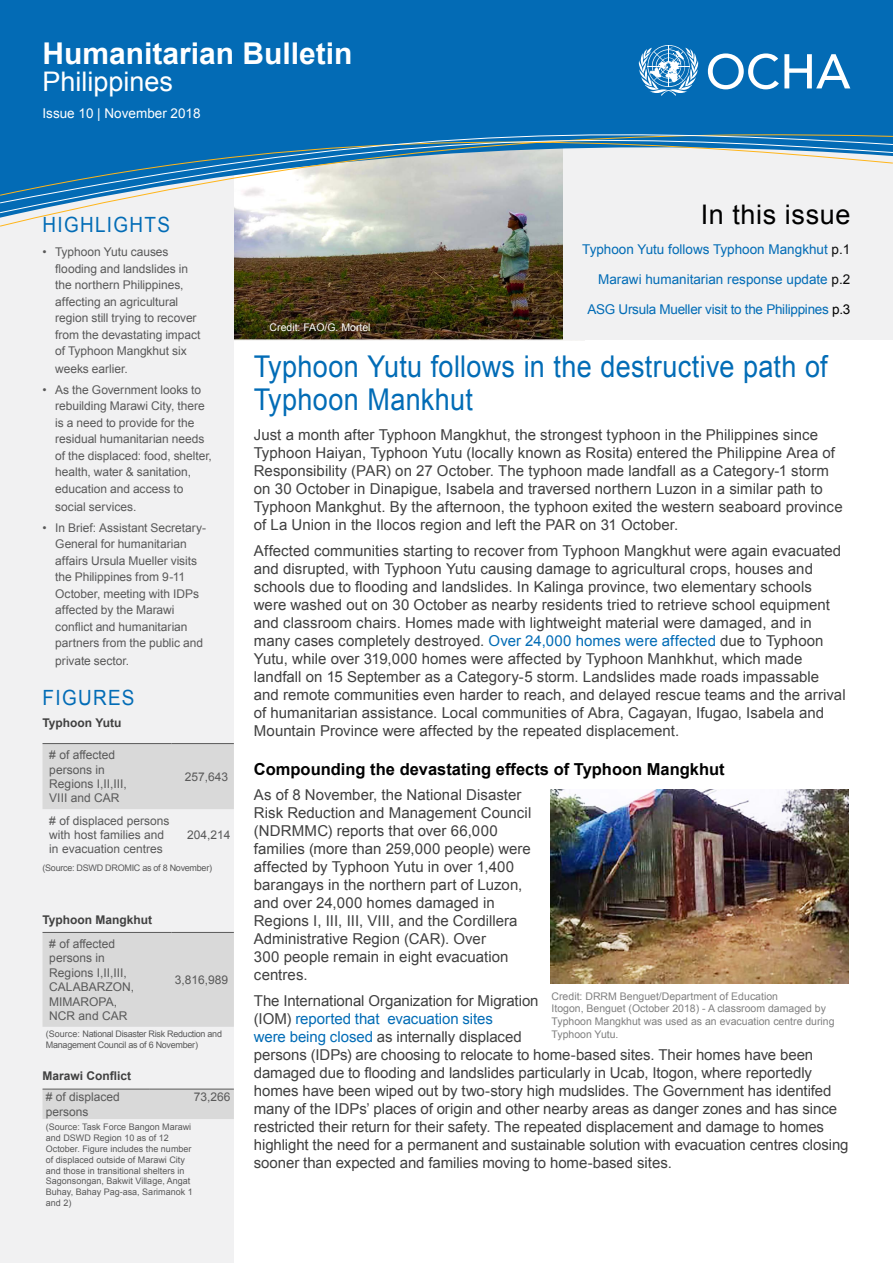
<style>
.page{position:relative;width:893px;height:1263px;background:#fff}
.page>*{position:absolute;margin:0;border:0;box-sizing:border-box;transform-origin:0 0}
.t1{font:30px/33px "Arial";letter-spacing:.01em;color:#026cb6;scale:.9 1}
.t2{font:700 30px "Arial";color:#fff}
.t3{font:27px "Arial";letter-spacing:.02em;color:#000}
.t4{font:27px "Arial";color:#fff}
.t5{font:21px "Arial";letter-spacing:.07em;color:#026cb6;scale:.9 1}
.t6{font:700 16.5px "Arial";color:#000}
.t7{font:15px/18px "Arial";color:#404040}
.t8{font:13.5px "Arial";color:#026cb6}
.t9{font:13.5px "Arial";letter-spacing:-.02em;color:#026cb6}
.t10{font:13.5px "Arial";color:#fff}
.t11{font:12px/16.5px "Arial";color:#595959}
.t12{font:700 12px "Arial";color:#404040}
.t13{font:10.5px/12.6px "Arial";color:#808080}
.t14{font:10.5px "Arial";color:#fff}
.t15{font:9px/10.8px "Arial";color:#595959}
.t16{font:9px/10.8px "Arial";letter-spacing:-.03em;color:#595959}
.s1{color:#0d0d0d}
.s2{color:#000}
.s3{color:#026cb6}
</style>
<div class="page">
<img style="left:234px;top:227px;width:329px;height:111px">
<div style="left:563px;top:128px;width:330px;height:212px;background:#f1f1f2"></div>
<div style="left:0;top:0;width:234px;height:1263px;background:#f1f1f2"></div>
<div style="left:0;top:0;width:893px;height:123px;background:#036bb5"></div>
<svg style="left:0;top:123px;width:893px;height:104px"></svg>
<svg style="left:0;top:124px;width:893px;height:90px"></svg>
<svg style="left:708px;top:51px;width:142px;height:38px"></svg>
<svg style="left:639px;top:43px;width:59px;height:53px"></svg>
<div style="left:43px;top:744px;width:191px;height:65px;background:#d9d9d9"></div>
<hr style="left:43px;top:743px;width:128px;height:1px;background:#595959">
<hr style="left:171px;top:743px;width:63px;height:1px;background:#595959">
<div style="left:43px;top:933px;width:191px;height:94px;background:#d9d9d9"></div>
<hr style="left:43px;top:932px;width:128px;height:1px;background:#595959">
<hr style="left:171px;top:932px;width:63px;height:1px;background:#595959">
<div style="left:43px;top:1090px;width:191px;height:29px;background:#d9d9d9"></div>
<hr style="left:43px;top:1089px;width:107px;height:1px;background:#595959">
<hr style="left:150px;top:1089px;width:84px;height:1px;background:#595959">
<img style="left:550px;top:789px;width:299px;height:194px">
<h1 class="t2" style="left:43px;top:34px;width:312px">Humanitarian Bulletin</h1>
<h2 class="t4" style="left:43px;top:64px;width:132px">Philippines</h2>
<p class="t10" style="left:43px;top:105px;width:160px">Issue 10 | November 2018</p>
<h3 class="t5" style="left:43px;top:211px;width:143px">HIGHLIGHTS</h3>
<p class="t11" style="left:55px;top:244px;width:147px;text-indent:-13px">• Typhoon Yutu causes flooding and landslides in the northern Philippines, affecting an agricultural region still trying to recover from the devastating impact of Typhoon Mangkhut six</p>
<p class="t11" style="left:55px;top:361px;width:74px">weeks earlier.</p>
<p class="t11" style="left:55px;top:382px;width:158px;text-indent:-13px">• As the Government looks to rebuilding Marawi City, there is a need to provide for the residual humanitarian needs of the displaced: food, shelter, health, water &amp; sanitation, education and access to</p>
<p class="t11" style="left:55px;top:499px;width:83px">social services.</p>
<p class="t11" style="left:55px;top:519px;width:152px;text-indent:-13px">• In Brief: Assistant Secretary-<br>General for humanitarian affairs Ursula Mueller visits the Philippines from 9-11<br>October, meeting with IDPs affected by the Marawi conflict and humanitarian partners from the public and</p>
<p class="t11" style="left:55px;top:653px;width:75px">private sector.</p>
<h3 class="t5" style="left:43px;top:684px;width:104px">FIGURES</h3>
<p class="t12" style="left:43px;top:715px;width:80px">Typhoon Yutu</p>
<p class="t11" style="left:49px;top:748px;width:79px;line-height:14.4px"># of affected persons in<br>Regions I,II,III,<br>VIII and CAR</p>
<p class="t11" style="left:185px;top:768px;width:45px">257,643</p>
<p class="t11" style="left:49px;top:813px;width:122px;line-height:14.4px"># of displaced persons with host families and in evacuation centres</p>
<p class="t11" style="left:187px;top:827px;width:45px">204,214</p>
<p class="t16" style="left:43px;top:863px;width:171px">(Source: DSWD DROMIC as of 8 November)</p>
<p class="t12" style="left:43px;top:911px;width:111px">Typhoon Mangkhut</p>
<p class="t11" style="left:49px;top:937px;width:86px;line-height:14.4px"># of affected persons in<br>Regions I,II,III,<br>CALABARZON,<br>MIMAROPA,<br>NCR and CAR</p>
<p class="t11" style="left:175px;top:972px;width:55px">3,816,989</p>
<p class="t16" style="left:46px;top:1028px;width:178px">(Source: National Disaster Risk Reduction and<br>Management Council as of 6 November)</p>
<p class="t12" style="left:43px;top:1068px;width:90px">Marawi Conflict</p>
<p class="t11" style="left:46px;top:1090px;width:76px;line-height:14.4px"># of displaced persons</p>
<p class="t11" style="left:194px;top:1089px;width:38px">73,266</p>
<p class="t15" style="left:46px;top:1122px;width:148px">(Source: Task Force Bangon Marawi and DSWD Region 10 as of 12<br>October. Figure includes the number of displaced outside of Marawi City and those in transitional shelters in<br>Sagonsongan, Bakwit Village, Angat<br>Buhay, Bahay Pag-asa, Sarimanok 1 and 2)</p>
<p class="t14" style="left:270px;top:320px;width:102px">Credit: FAO/G. Mortel</p>
<h2 class="t3" style="left:701px;top:196px;width:151px">In this issue</h2>
<p class="t8" style="left:582px;top:240px;width:270px">Typhoon Yutu follows Typhoon Mangkhut <span class="s1">p.1</span></p>
<p class="t8" style="left:598px;top:270px;width:254px">Marawi humanitarian response update <span class="s1">p.2</span></p>
<p class="t9" style="left:587px;top:300px;width:264px">ASG Ursula Mueller visit to the Philippines <span class="s2">p.3</span></p>
<h1 class="t1" style="left:254px;top:350px;width:639px">Typhoon Yutu follows in the destructive path of<br>Typhoon Mankhut</h1>
<p class="t7" style="left:254px;top:426px;width:590px">Just a month after Typhoon Mangkhut, the strongest typhoon in the Philippines since Typhoon Haiyan, Typhoon Yutu (locally known as Rosita) entered the Philippine Area of Responsibility (PAR) on 27 October. The typhoon made landfall as a Category-1 storm on 30 October in Dinapigue, Isabela and traversed northern Luzon in a similar path to Typhoon Mankghut. By the afternoon, the typhoon exited the western seaboard province of La Union in the Ilocos region and left the PAR on 31 October.</p>
<p class="t7" style="left:254px;top:541px;width:593px">Affected communities starting to recover from Typhoon Mangkhut were again evacuated and disrupted, with Typhoon Yutu causing damage to agricultural crops, houses and schools due to flooding and landslides. In Kalinga province, two elementary schools were washed out on 30 October as nearby residents tried to retrieve school equipment and classroom chairs. Homes made with lightweight material were damaged, and in many cases completely destroyed. <span class="s3">Over 24,000 homes were affected</span> due to Typhoon Yutu, while over 319,000 homes were affected by Typhoon Manhkhut, which made landfall on 15 September as a Category-5 storm. Landslides made roads impassable and remote communities even harder to reach, and delayed rescue teams and the arrival of humanitarian assistance. Local communities of Abra, Cagayan, Ifugao, Isabela and Mountain Province were affected by the repeated displacement.</p>
<p class="t6" style="left:254px;top:758px;width:472px">Compounding the devastating effects of Typhoon Mangkhut</p>
<p class="t7" style="left:254px;top:786px;width:279px">As of 8 November, the National Disaster Risk Reduction and Management Council (NDRMMC) reports that over 66,000 families (more than 259,000 people) were affected by Typhoon Yutu in over 1,400 barangays in the northern part of Luzon, and over 24,000 homes damaged in Regions I, III, III, VIII, and the Cordillera Administrative Region (CAR). Over<br>300 people remain in eight evacuation centres.</p>
<p class="t7" style="left:254px;top:992px;width:596px">The International Organization for Migration<br>(IOM) <span class="s3">reported that evacuation sites<br>were being closed</span> as internally displaced<br>persons (IDPs) are choosing to relocate to home-based sites. Their homes have been damaged due to flooding and landslides particularly in Ucab, Itogon, where reportedly homes have been wiped out by two-story high mudslides. The Government has identifed many of the IDPs’ places of origin and other nearby areas as danger zones and has since restricted their return for their safety. The repeated displacement and damage to homes highlight the need for a permanent and sustainable solution with evacuation centres closing sooner than expected and families moving to home-based sites.</p>
<p class="t13" style="left:552px;top:990px;width:285px">Credit: DRRM Benguet/Department of Education<br>Itogon, Benguet (October 2018) - A classroom damaged by Typhoon Mangkhut was used as an evacuation centre during Typhoon Yutu.</p>
</div>
